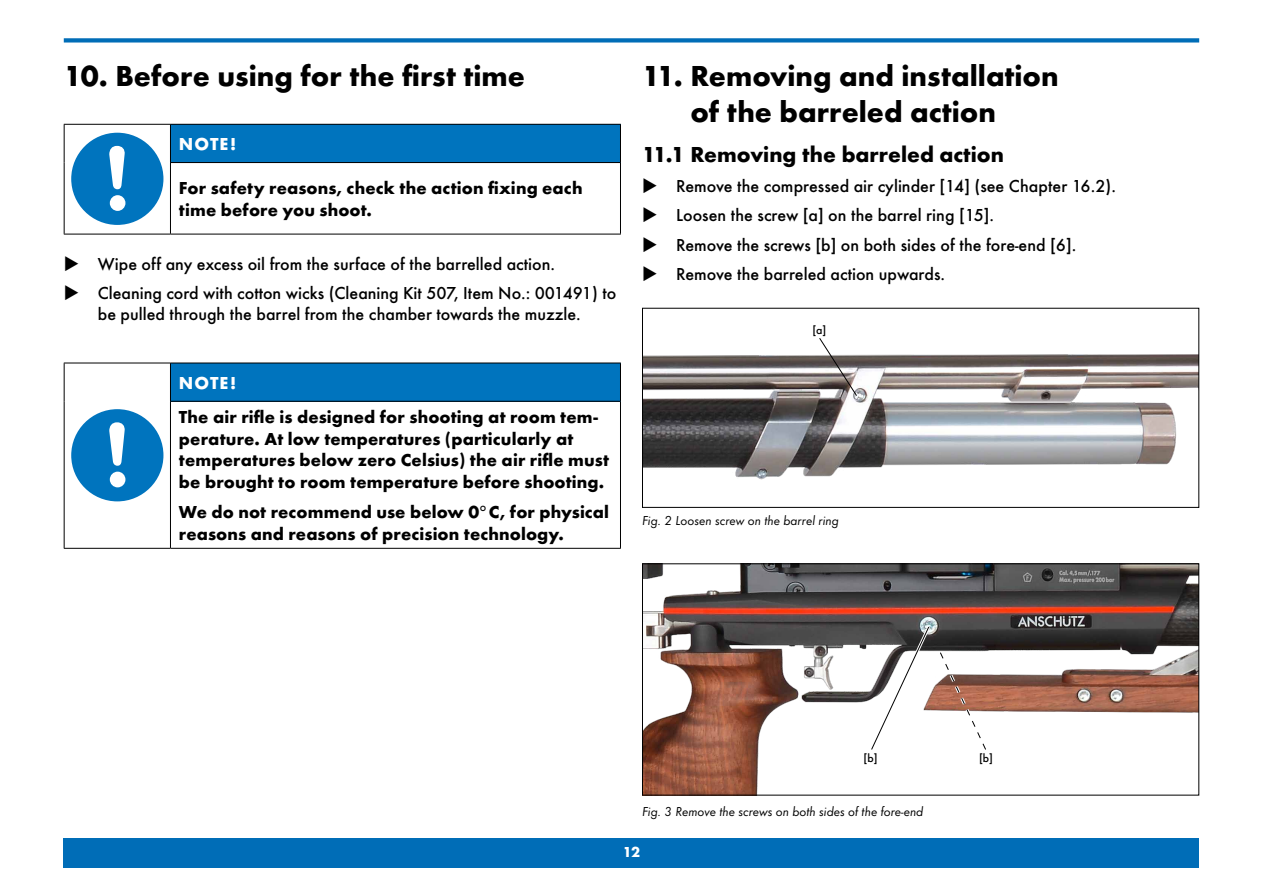
<style>
.page{position:relative;width:1263px;height:893px;background:#fff}
.page>*{position:absolute;margin:0;border:0;box-sizing:border-box;transform-origin:0 0}
.t1{font:700 30px/36px "Futura T";color:#000;text-align:center}
.t2{font:700 22.5px "Futura T";color:#000}
.t3{font:500 18px/21px "Futura T";color:#000;text-align:center}
.t4{font:700 18px/21.6px "Futura T";letter-spacing:.005em;color:#000}
.t5{font:700 18px "Futura T";letter-spacing:.05em;color:#fff}
.t6{font:700 15px "Futura T";color:#fff}
.t7{font:italic 13.5px "Futura T";color:#000}
.t8{font:500 12px "Futura T";color:#000}
</style>
<div class="page">
<div style="left:64px;top:838px;width:1135px;height:29px;background:#006db7"></div>
<svg style="left:64px;top:38px;width:1135px;height:5px;background:#2582c1"></svg>
<div style="left:170px;top:124px;width:450px;height:39px;background:#0074be"></div>
<hr style="left:170px;top:125px;width:1px;height:37px;background:#000">
<hr style="left:170px;top:163px;width:1px;height:71px;background:#000">
<hr style="left:64px;top:124px;width:106px;height:1px;background:#000">
<hr style="left:64px;top:125px;width:1px;height:38px;background:#000">
<hr style="left:64px;top:163px;width:1px;height:71px;background:#000">
<hr style="left:64px;top:234px;width:106px;height:1px;background:#000">
<hr style="left:170px;top:124px;width:451px;height:1px;background:#000">
<hr style="left:620px;top:125px;width:1px;height:37px;background:#000">
<hr style="left:620px;top:163px;width:1px;height:71px;background:#000">
<hr style="left:170px;top:234px;width:451px;height:1px;background:#000">
<hr style="left:170px;top:162px;width:451px;height:1px;background:#000">
<svg style="left:69px;top:130px;width:97px;height:97px"></svg>
<div style="left:71px;top:133px;width:92px;height:92px;background:#0074be;border-radius:50%"></div>
<svg style="left:109px;top:146px;width:16px;height:43px"></svg>
<div style="left:110px;top:195px;width:15px;height:16px;background:#fff;border-radius:50%"></div>
<div style="left:170px;top:363px;width:450px;height:38px;background:#0074be"></div>
<hr style="left:170px;top:363px;width:1px;height:38px;background:#000">
<hr style="left:170px;top:402px;width:1px;height:146px;background:#000">
<hr style="left:64px;top:363px;width:106px;height:1px;background:#000">
<hr style="left:64px;top:363px;width:1px;height:38px;background:#000">
<hr style="left:64px;top:401px;width:1px;height:147px;background:#000">
<hr style="left:64px;top:548px;width:106px;height:1px;background:#000">
<hr style="left:170px;top:363px;width:451px;height:1px;background:#000">
<hr style="left:620px;top:363px;width:1px;height:38px;background:#000">
<hr style="left:620px;top:402px;width:1px;height:146px;background:#000">
<hr style="left:170px;top:548px;width:451px;height:1px;background:#000">
<hr style="left:170px;top:401px;width:451px;height:1px;background:#000">
<svg style="left:69px;top:407px;width:97px;height:97px"></svg>
<div style="left:71px;top:409px;width:92px;height:92px;background:#0074be;border-radius:50%"></div>
<svg style="left:109px;top:422px;width:16px;height:44px"></svg>
<div style="left:110px;top:472px;width:15px;height:15px;background:#fff;border-radius:50%"></div>
<img style="left:644px;top:565px;width:553px;height:228px">
<div style="left:642px;top:563px;width:557px;height:232px;border:1px solid #000"></div>
<svg style="left:867px;top:623px;width:123px;height:130px"></svg>
<img style="left:644px;top:354px;width:553px;height:126px">
<div style="left:642px;top:308px;width:557px;height:200px;border:1px solid #000"></div>
<svg style="left:815px;top:307px;width:46px;height:90px"></svg>
<h1 class="t1" style="left:64px;top:58px;width:463px">10. Before using for the first time</h1>
<h1 class="t1" style="left:642px;top:58px;width:418px">11. Removing and installation of the barreled action</h1>
<p class="t2" style="left:642px;top:141px;width:363px">11.1 Removing the barreled action</p>
<p class="t3" style="left:642px;top:175px;width:475px">◆ Remove the compressed air cylinder [14] (see Chapter 16.2).</p>
<p class="t3" style="left:642px;top:204px;width:353px">◆ Loosen the screw [a] on the barrel ring [15].</p>
<p class="t3" style="left:642px;top:234px;width:436px">◆ Remove the screws [b] on both sides of the fore-end [6].</p>
<p class="t3" style="left:642px;top:263px;width:304px">◆ Remove the barreled action upwards.</p>
<p class="t5" style="left:179px;top:134px;width:59px">NOTE!</p>
<p class="t4" style="left:179px;top:177px;width:405px">For safety reasons, check the action fixing each time before you shoot.</p>
<p class="t3" style="left:64px;top:253px;width:493px">◆ Wipe off any excess oil from the surface of the barrelled action.</p>
<p class="t3" style="left:64px;top:282px;width:554px">◆ Cleaning cord with cotton wicks (Cleaning Kit 507, Item No.: 001491) to be pulled through the barrel from the chamber towards the muzzle.</p>
<p class="t8" style="left:812px;top:323px;width:15px">[a]</p>
<p class="t5" style="left:179px;top:372px;width:59px">NOTE!</p>
<p class="t4" style="left:179px;top:406px;width:431px">The air rifle is designed for shooting at room tem&shy;perature. At low temperatures (particularly at temperatures below zero Celsius) the air rifle must be brought to room temperature before shooting.</p>
<p class="t4" style="left:179px;top:501px;width:432px">We do not recommend use below 0°C, for physical reasons and reasons of precision technology.</p>
<p class="t7" style="left:642px;top:512px;width:198px">Fig. 2 Loosen screw on the barrel ring</p>
<p class="t8" style="left:863px;top:751px;width:15px">[b]</p>
<p class="t8" style="left:979px;top:751px;width:15px">[b]</p>
<p class="t7" style="left:642px;top:804px;width:283px">Fig. 3 Remove the screws on both sides of the fore-end</p>
<p class="t6" style="left:623px;top:844px;width:19px">12</p>
</div>
